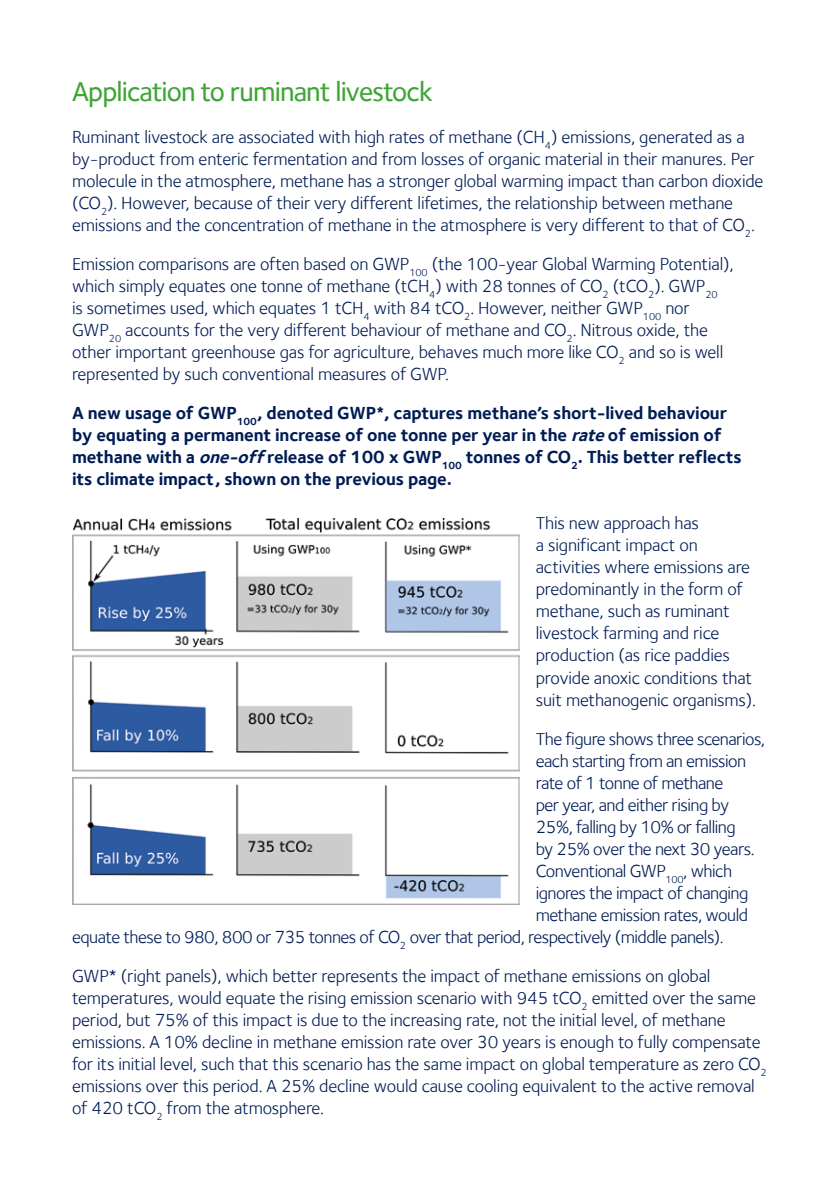
<style>
.page{position:relative;width:840px;height:1191px;background:#fff}
.page>*{position:absolute;margin:0;border:0;box-sizing:border-box;transform-origin:0 0}
.t1{font:500 28px "Foundry Sterling";letter-spacing:-.03em;color:#3fa535}
.t2{font:18px/22px "Foundry Sterling";letter-spacing:-.01em;color:#001c54}
.t3{font:18px "Foundry Sterling";letter-spacing:-.03em;color:#001c54}
.t4{font:700 18px/22px "Foundry Sterling";letter-spacing:-.01em;color:#001c54}
.s1{font-style:italic}
</style>
<div class="page">
<img style="left:72px;top:518px;width:447px;height:386px">
<h1 class="t1" style="left:72px;top:75px;width:362px">Application to ruminant livestock</h1>
<p class="t2" style="left:72px;top:125px;width:692px">Ruminant livestock are associated with high rates of methane (CH<sub>4</sub>) emissions, generated as a by-product from enteric fermentation and from losses of organic material in their manures. Per molecule in the atmosphere, methane has a stronger global warming impact than carbon dioxide (CO<sub>2</sub>). However, because of their very different lifetimes, the relationship between methane emissions and the concentration of methane in the atmosphere is very different to that of CO<sub>2</sub>.</p>
<p class="t2" style="left:72px;top:252px;width:662px">Emission comparisons are often based on GWP<sub>100</sub> (the 100-year Global Warming Potential), which simply equates one tonne of methane (tCH<sub>4</sub>) with 28 tonnes of CO<sub>2</sub> (tCO<sub>2</sub>). GWP<sub>20<br></sub>is sometimes used, which equates 1 tCH<sub>4</sub> with 84 tCO<sub>2</sub>. However, neither GWP<sub>100</sub> nor GWP<sub>20</sub> accounts for the very different behaviour of methane and CO<sub>2</sub>. Nitrous oxide, the other important greenhouse gas for agriculture, behaves much more like CO<sub>2</sub> and so is well represented by such conventional measures of GWP.</p>
<p class="t4" style="left:72px;top:401px;width:671px">A new usage of GWP<sub>100</sub>, denoted GWP*, captures methane’s short-lived behaviour by equating a permanent increase of one tonne per year in the <span class="s1">rate</span>of emission of methane with a <span class="s1">one-off</span>release of 100 x GWP<sub>100</sub> tonnes of CO<sub>2</sub>. This better reflects its climate impact, shown on the previous page.</p>
<p class="t2" style="left:535px;top:512px;width:222px">This new approach has<br>a significant impact on activities where emissions are predominantly in the form of methane, such as ruminant livestock farming and rice production (as rice paddies provide anoxic conditions that suit methanogenic organisms).</p>
<p class="t3" style="left:535px;top:728px;width:231px">The figure shows three scenarios,</p>
<p class="t3" style="left:535px;top:750px;width:212px">each starting from an emission</p>
<p class="t3" style="left:535px;top:772px;width:189px">rate of 1 tonne of methane</p>
<p class="t3" style="left:535px;top:794px;width:195px">per year, and either rising by</p>
<p class="t3" style="left:535px;top:816px;width:201px">25%, falling by 10% or falling</p>
<p class="t3" style="left:535px;top:838px;width:220px">by 25% over the next 30 years.</p>
<p class="t3" style="left:535px;top:860px;width:198px">Conventional GWP<sub>100</sub>, which</p>
<p class="t3" style="left:535px;top:882px;width:214px">ignores the impact of changing</p>
<p class="t3" style="left:535px;top:904px;width:214px">methane emission rates, would</p>
<p class="t3" style="left:72px;top:926px;width:653px">equate these to 980, 800 or 735 tonnes of CO<sub>2</sub> over that period, respectively (middle panels).</p>
<p class="t2" style="left:72px;top:964px;width:696px">GWP* (right panels), which better represents the impact of methane emissions on global temperatures, would equate the rising emission scenario with 945 tCO<sub>2</sub> emitted over the same period, but 75% of this impact is due to the increasing rate, not the initial level, of methane emissions. A 10% decline in methane emission rate over 30 years is enough to fully compensate for its initial level, such that this scenario has the same impact on global temperature as zero CO<sub>2 </sub>emissions over this period. A 25% decline would cause cooling equivalent to the active removal of 420 tCO<sub>2</sub> from the atmosphere.</p>
</div>
